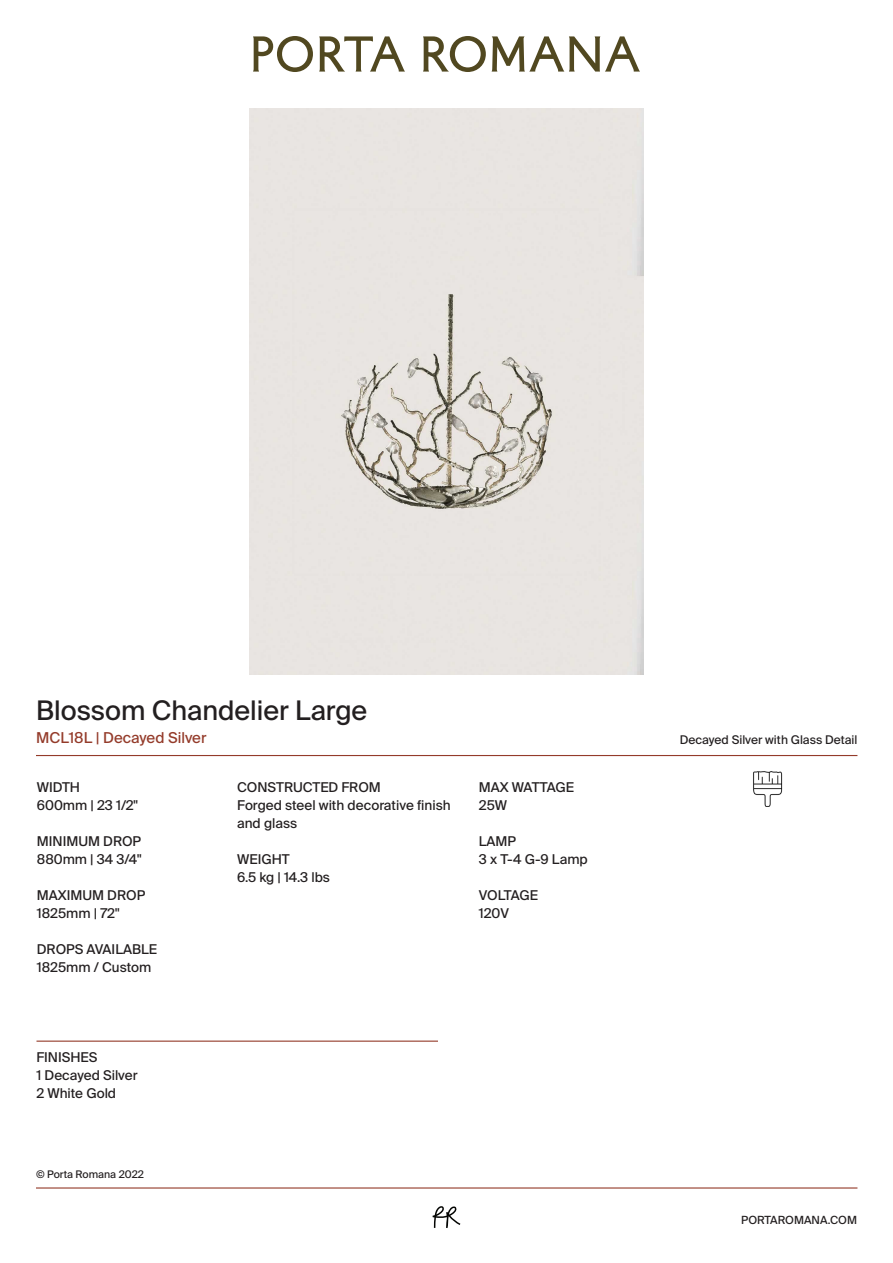
<style>
.page{position:relative;width:893px;height:1263px;background:#fff}
.page>*{position:absolute;margin:0;border:0;box-sizing:border-box;transform-origin:0 0}
.t1{font:27px "Suisse Intl";color:#231f20}
.t2{font:15px "Suisse Intl";color:#943b2a}
.t3{font:13.5px/18px "Suisse Intl";color:#231f20}
.t4{font:12px "Suisse Intl";color:#231f20}
.t5{font:11.25px "Suisse Intl";color:#231f20}
.t6{font:10.5px "Suisse Intl";color:#231f20}
</style>
<div class="page">
<hr style="left:36px;top:755px;width:821px;height:1px;background:#943b2a">
<div style="left:250px;top:108px;width:393px;height:566px;background:#e9e5e2"></div>
<svg style="left:253px;top:36px;width:60px;height:36px"></svg>
<svg style="left:319px;top:36px;width:86px;height:36px"></svg>
<svg style="left:423px;top:36px;width:63px;height:36px"></svg>
<svg style="left:492px;top:36px;width:148px;height:36px"></svg>
<hr style="left:36px;top:1040px;width:402px;height:2px;background:#943b2a">
<svg style="left:433px;top:1206px;width:27px;height:22px"></svg>
<hr style="left:36px;top:1187px;width:821px;height:1px;background:#943b2a">
<img style="left:753px;top:772px;width:30px;height:35px">
<h1 class="t1" style="left:36px;top:695px;width:333px">Blossom Chandelier Large</h1>
<p class="t2" style="left:36px;top:729px;width:172px">MCL18L | Decayed Silver</p>
<p class="t4" style="left:680px;top:733px;width:179px">Decayed Silver with Glass Detail</p>
<p class="t3" style="left:37px;top:778px;width:103px">WIDTH<br>600mm | 23 1/2"</p>
<p class="t3" style="left:37px;top:832px;width:106px">MINIMUM DROP<br>880mm | 34 3/4"</p>
<p class="t3" style="left:37px;top:886px;width:110px">MAXIMUM DROP<br>1825mm | 72"</p>
<p class="t3" style="left:37px;top:940px;width:122px">DROPS AVAILABLE<br>1825mm / Custom</p>
<p class="t3" style="left:36px;top:1048px;width:103px">FINISHES<br>1 Decayed Silver<br>2 White Gold</p>
<p class="t6" style="left:36px;top:1168px;width:109px">© Porta Romana 2022</p>
<p class="t3" style="left:237px;top:778px;width:215px">CONSTRUCTED FROM<br>Forged steel with decorative finish and glass</p>
<p class="t3" style="left:237px;top:850px;width:94px">WEIGHT<br>6.5 kg | 14.3 lbs</p>
<p class="t3" style="left:479px;top:778px;width:97px">MAX WATTAGE<br>25W</p>
<p class="t3" style="left:479px;top:832px;width:110px">LAMP<br>3 x T-4 G-9 Lamp</p>
<p class="t3" style="left:479px;top:886px;width:61px">VOLTAGE<br>120V</p>
<p class="t5" style="left:741px;top:1213px;width:117px">PORTAROMANA.COM</p>
</div>
